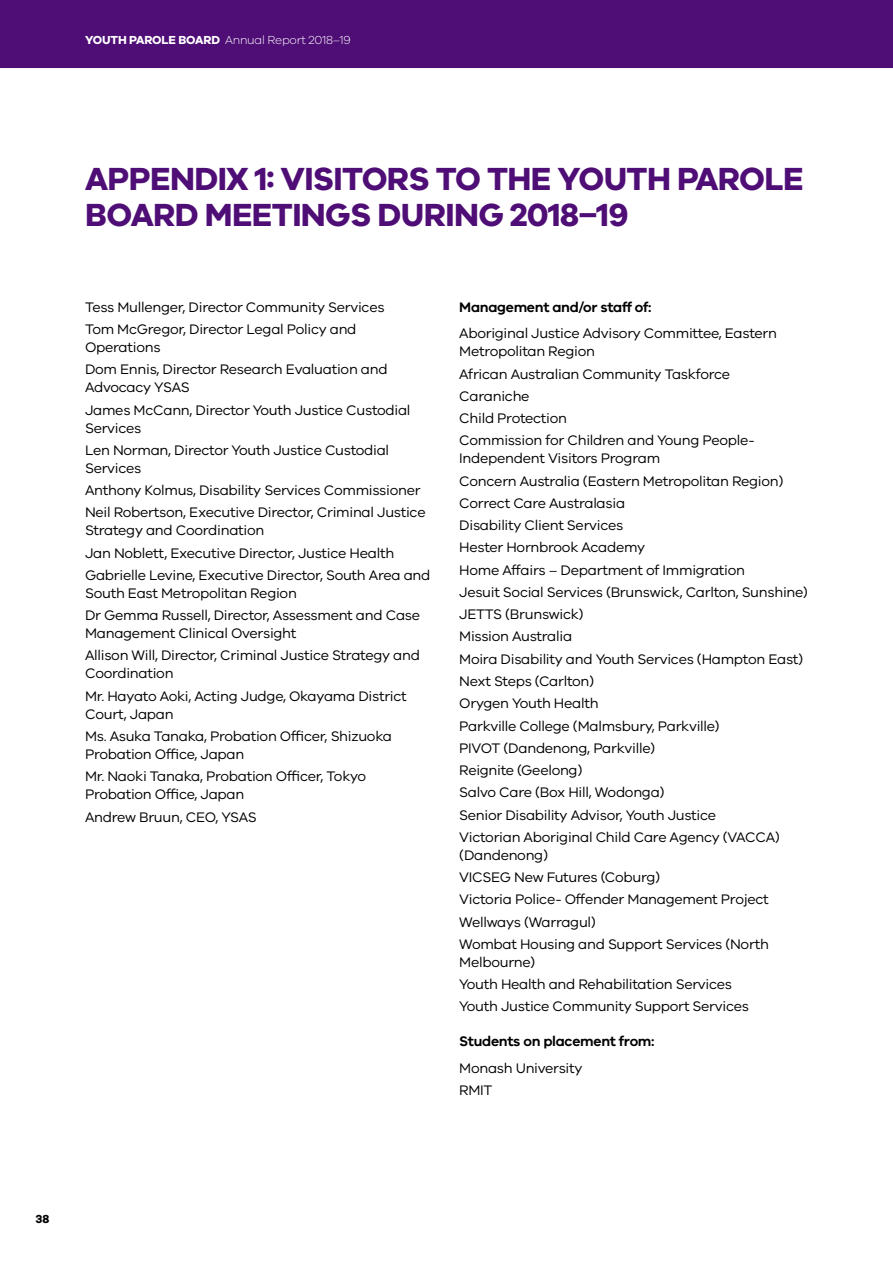
<style>
.page{position:relative;width:893px;height:1263px;background:#fff}
.page>*{position:absolute;margin:0;border:0;box-sizing:border-box;transform-origin:0 0}
.A_Head{font:700 33px/36px "VIC";letter-spacing:-.02em;color:#4f0d76}
.Body_Text_NSA{font:14.25px/18px "VIC";letter-spacing:-.02em;color:#000}
.Body_Text{font:14.25px/18px "VIC";letter-spacing:-.02em;color:#000}
.D_Head{font:600 14.25px "VIC";letter-spacing:-.02em;color:#000}
.t1{font:300 12px "VIC";letter-spacing:-.02em;color:#fff}
.t2{font:700 12px "VIC";color:#000}
.s1{font-weight:700}
</style>
<div class="page">
<div style="left:0;top:0;width:893px;height:68px;background:#4f0d76"></div>
<p class="t1" style="left:85px;top:33px;width:267px"><span class="s1">YOUTH PAROLE BOARD</span> Annual Report 2018–19</p>
<p class="A_Head" style="left:85px;top:160px;width:720px">APPENDIX 1: VISITORS TO THE YOUTH PAROLE<br>BOARD MEETINGS DURING 2018–19</p>
<p class="Body_Text_NSA" style="left:85px;top:298px;width:301px">Tess Mullenger, Director Community Services</p>
<p class="Body_Text_NSA" style="left:85px;top:320px;width:273px">Tom McGregor, Director Legal Policy and<br>Operations</p>
<p class="Body_Text_NSA" style="left:85px;top:360px;width:304px">Dom Ennis, Director Research Evaluation and<br>Advocacy YSAS</p>
<p class="Body_Text_NSA" style="left:85px;top:400px;width:327px">James McCann, Director Youth Justice Custodial<br>Services</p>
<p class="Body_Text_NSA" style="left:85px;top:441px;width:306px">Len Norman, Director Youth Justice Custodial<br>Services</p>
<p class="Body_Text_NSA" style="left:85px;top:481px;width:337px">Anthony Kolmus, Disability Services Commissioner</p>
<p class="Body_Text_NSA" style="left:85px;top:503px;width:342px">Neil Robertson, Executive Director, Criminal Justice<br>Strategy and Coordination</p>
<p class="Body_Text_NSA" style="left:85px;top:543px;width:311px">Jan Noblett, Executive Director, Justice Health</p>
<p class="Body_Text_NSA" style="left:85px;top:566px;width:347px">Gabrielle Levine, Executive Director, South Area and<br>South East Metropolitan Region</p>
<p class="Body_Text_NSA" style="left:85px;top:606px;width:337px">Dr Gemma Russell, Director, Assessment and Case<br>Management Clinical Oversight</p>
<p class="Body_Text_NSA" style="left:85px;top:646px;width:336px">Allison Will, Director, Criminal Justice Strategy and<br>Coordination</p>
<p class="Body_Text_NSA" style="left:85px;top:686px;width:323px">Mr. Hayato Aoki, Acting Judge, Okayama District<br>Court, Japan</p>
<p class="Body_Text_NSA" style="left:85px;top:727px;width:308px">Ms. Asuka Tanaka, Probation Officer, Shizuoka<br>Probation Office, Japan</p>
<p class="Body_Text_NSA" style="left:85px;top:767px;width:283px">Mr. Naoki Tanaka, Probation Officer, Tokyo<br>Probation Office, Japan</p>
<p class="Body_Text" style="left:85px;top:807px;width:173px">Andrew Bruun, CEO, YSAS</p>
<p class="D_Head" style="left:459px;top:298px;width:194px">Management and/or staff of:</p>
<p class="Body_Text_NSA" style="left:459px;top:324px;width:319px">Aboriginal Justice Advisory Committee, Eastern<br>Metropolitan Region</p>
<p class="Body_Text_NSA" style="left:459px;top:364px;width:272px">African Australian Community Taskforce</p>
<p class="Body_Text_NSA" style="left:459px;top:387px;width:72px">Caraniche</p>
<p class="Body_Text_NSA" style="left:459px;top:409px;width:109px">Child Protection</p>
<p class="Body_Text_NSA" style="left:459px;top:431px;width:297px">Commission for Children and Young People-<br>Independent Visitors Program</p>
<p class="Body_Text_NSA" style="left:459px;top:471px;width:326px">Concern Australia (Eastern Metropolitan Region)</p>
<p class="Body_Text_NSA" style="left:459px;top:494px;width:167px">Correct Care Australasia</p>
<p class="Body_Text_NSA" style="left:459px;top:516px;width:166px">Disability Client Services</p>
<p class="Body_Text_NSA" style="left:459px;top:538px;width:187px">Hester Hornbrook Academy</p>
<p class="Body_Text_NSA" style="left:459px;top:560px;width:287px">Home Affairs – Department of Immigration</p>
<p class="Body_Text_NSA" style="left:459px;top:583px;width:350px">Jesuit Social Services (Brunswick, Carlton, Sunshine)</p>
<p class="Body_Text_NSA" style="left:459px;top:605px;width:126px">JETTS (Brunswick)</p>
<p class="Body_Text_NSA" style="left:459px;top:627px;width:114px">Mission Australia</p>
<p class="Body_Text_NSA" style="left:459px;top:649px;width:346px">Moira Disability and Youth Services (Hampton East)</p>
<p class="Body_Text_NSA" style="left:459px;top:672px;width:136px">Next Steps (Carlton)</p>
<p class="Body_Text_NSA" style="left:459px;top:694px;width:141px">Orygen Youth Health</p>
<p class="Body_Text_NSA" style="left:459px;top:716px;width:262px">Parkville College (Malmsbury, Parkville)</p>
<p class="Body_Text_NSA" style="left:459px;top:738px;width:197px">PIVOT (Dandenong, Parkville)</p>
<p class="Body_Text_NSA" style="left:459px;top:761px;width:125px">Reignite (Geelong)</p>
<p class="Body_Text_NSA" style="left:459px;top:783px;width:207px">Salvo Care (Box Hill, Wodonga)</p>
<p class="Body_Text_NSA" style="left:459px;top:805px;width:258px">Senior Disability Advisor, Youth Justice</p>
<p class="Body_Text" style="left:459px;top:827px;width:322px">Victorian Aboriginal Child Care Agency (VACCA) (Dandenong)</p>
<p class="Body_Text_NSA" style="left:459px;top:868px;width:202px">VICSEG New Futures (Coburg)</p>
<p class="Body_Text_NSA" style="left:459px;top:890px;width:311px">Victoria Police- Offender Management Project</p>
<p class="Body_Text_NSA" style="left:459px;top:912px;width:138px">Wellways (Warragul)</p>
<p class="Body_Text_NSA" style="left:459px;top:934px;width:311px">Wombat Housing and Support Services (North<br>Melbourne)</p>
<p class="Body_Text_NSA" style="left:459px;top:975px;width:274px">Youth Health and Rehabilitation Services</p>
<p class="Body_Text" style="left:459px;top:997px;width:291px">Youth Justice Community Support Services</p>
<p class="D_Head" style="left:459px;top:1033px;width:197px">Students on placement from:</p>
<p class="Body_Text_NSA" style="left:459px;top:1058px;width:125px">Monash University</p>
<p class="Body_Text" style="left:459px;top:1081px;width:35px">RMIT</p>
<p class="t2" style="left:36px;top:1211px;width:15px">38</p>
</div>
